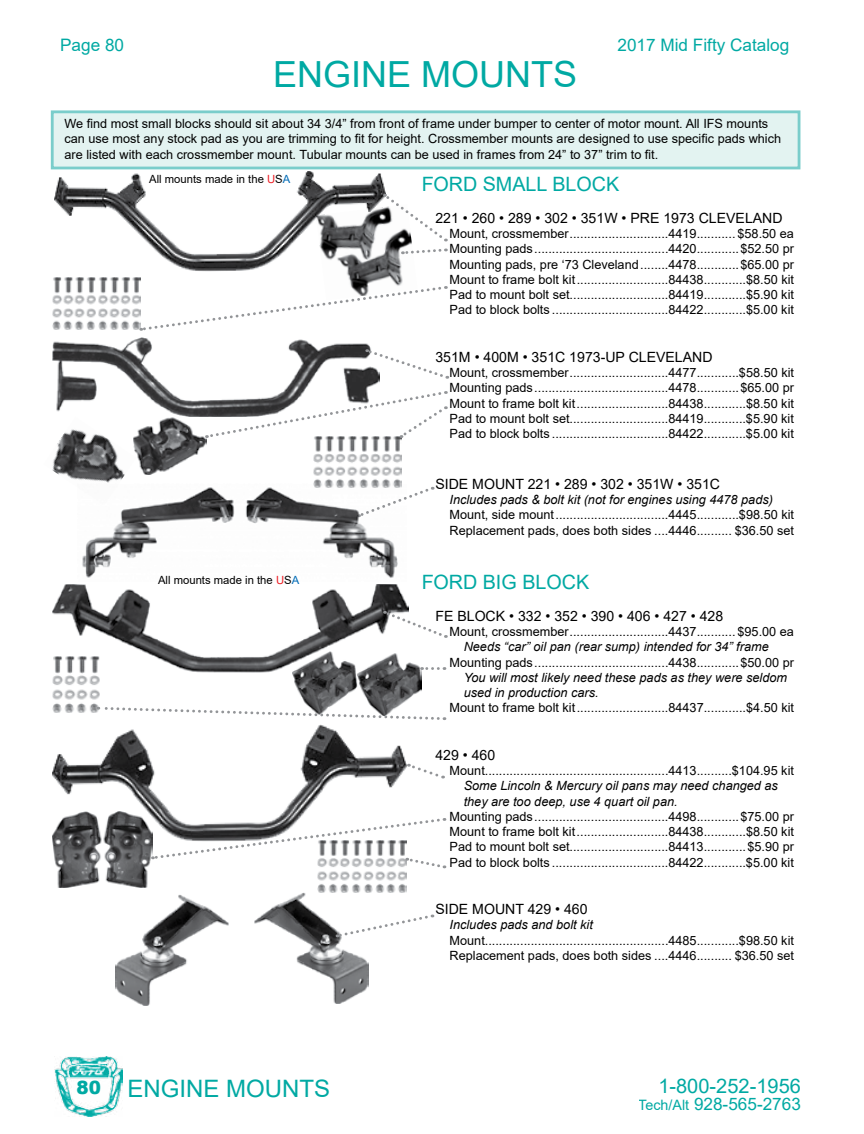
<style>
.page{position:relative;width:864px;height:1134px;background:#fff}
.page>*{position:absolute;margin:0;border:0;box-sizing:border-box;transform-origin:0 0}
.t1{font:36px "Arial";color:#00a9a3}
.t2{font:24px "Arial";color:#00a9a3}
.t3{font:20.1px "Arial";color:#00a9a3}
.t4{font:19.8px "Arial";color:#00a9a3}
.t5{font:900 18.3px "Arial";color:#00a9a3}
.t6{font:17.25px "Arial";color:#00a9a3}
.t7{font:14.1px "Arial";color:#000}
.t8{font:12.75px/15.3px "Arial";color:#000;text-align:justify}
.t9{font:italic 12.75px/15.3px "Arial";color:#000}
.t10{font:11.25px "Arial";color:#000}
.s1{color:#ed1d24}
.s2{color:#006bb6}
.s3{font-size:14.25px}
</style>
<div class="page">
<div style="left:51px;top:110px;width:749px;height:59px;background:#e3f3f1;border:3px solid #7acdcb"></div>
<img style="left:54px;top:171px;width:332px;height:101px">
<img style="left:316px;top:204px;width:96px;height:81px">
<img style="left:136px;top:417px;width:70px;height:57px">
<img style="left:52px;top:338px;width:328px;height:79px">
<img style="left:52px;top:429px;width:84px;height:54px">
<img style="left:52px;top:278px;width:89px;height:51px">
<img style="left:313px;top:439px;width:88px;height:45px">
<img style="left:52px;top:584px;width:356px;height:89px">
<img style="left:292px;top:651px;width:130px;height:54px">
<img style="left:52px;top:656px;width:48px;height:57px">
<img style="left:52px;top:724px;width:355px;height:93px">
<img style="left:52px;top:811px;width:100px;height:76px">
<img style="left:318px;top:871px;width:89px;height:22px">
<img style="left:255px;top:893px;width:113px;height:111px">
<img style="left:115px;top:894px;width:114px;height:111px">
<svg style="left:336px;top:914px;width:97px;height:25px"></svg>
<svg style="left:408px;top:763px;width:36px;height:16px"></svg>
<svg style="left:152px;top:817px;width:293px;height:52px"></svg>
<svg style="left:98px;top:705px;width:347px;height:15px"></svg>
<svg style="left:422px;top:667px;width:16px;height:3px"></svg>
<svg style="left:383px;top:610px;width:63px;height:28px"></svg>
<svg style="left:383px;top:193px;width:63px;height:48px"></svg>
<svg style="left:402px;top:247px;width:44px;height:9px"></svg>
<svg style="left:140px;top:285px;width:306px;height:46px"></svg>
<svg style="left:366px;top:348px;width:82px;height:31px"></svg>
<svg style="left:206px;top:390px;width:240px;height:49px"></svg>
<svg style="left:409px;top:487px;width:24px;height:11px"></svg>
<img style="left:82px;top:484px;width:325px;height:94px">
<img style="left:55px;top:1056px;width:68px;height:61px">
<h3 class="t6" style="left:60px;top:33px;width:66px">Page 80</h3>
<h1 class="t1" style="left:273px;top:49px;width:306px">ENGINE MOUNTS</h1>
<h3 class="t6" style="left:618px;top:33px;width:173px">2017 Mid Fifty Catalog</h3>
<p class="t8" style="left:64px;top:116px;width:718px;text-align:left">We find most small blocks should sit about 34 3/4” from front of frame under bumper to center of motor mount. All IFS mounts can use most any stock pad as you are trimming to fit for height. Crossmember mounts are designed to use specific pads which are listed with each crossmember mount. Tubular mounts can be used in frames from 24” to 37” trim to fit.</p>
<p class="t10" style="left:149px;top:172px;width:143px">All mounts made in the <span class="s1">U</span>S<span class="s2">A</span></p>
<h3 class="t4" style="left:421px;top:170px;width:200px">FORD SMALL BLOCK</h3>
<p class="t7" style="left:435px;top:208px;width:349px">221 • 260 • 289 • 302 • 351W • PRE 1973 CLEVELAND</p>
<p class="t8" style="left:450px;top:226px;width:346px">Mount, crossmember............................4419........... $58.50 ea Mounting pads......................................4420............$52.50 pr Mounting pads, pre ‘73 Cleveland........4478............$65.00 pr Mount to frame bolt kit..........................84438............$8.50 kit Pad to mount bolt set............................84419............$5.90 kit Pad to block bolts .................................84422............$5.00 kit</p>
<p class="t7" style="left:435px;top:347px;width:279px">351M • 400M • 351C 1973-UP CLEVELAND</p>
<p class="t8" style="left:450px;top:365px;width:346px">Mount, crossmember............................4477............$58.50 kit Mounting pads......................................4478............$65.00 pr Mount to frame bolt kit..........................84438............$8.50 kit Pad to mount bolt set............................84419............$5.90 kit Pad to block bolts .................................84422............$5.00 kit</p>
<p class="t7" style="left:435px;top:474px;width:286px">SIDE MOUNT 221 • 289 • 302 • 351W • 351C</p>
<p class="t9" style="left:450px;top:492px;width:325px">Includes pads &amp; bolt kit (not for engines using 4478 pads)</p>
<p class="t8" style="left:450px;top:507px;width:346px">Mount, side mount................................4445............$98.50 kit<br>Replacement pads, does both sides ....4446.......... $36.50 set</p>
<h3 class="t4" style="left:421px;top:568px;width:170px">FORD BIG BLOCK</h3>
<p class="t7" style="left:435px;top:606px;width:289px">FE BLOCK • 332 • 352 • 390 • 406 • 427 • 428</p>
<p class="t8" style="left:450px;top:624px;width:346px">Mount, crossmember............................4437........... $95.00 ea</p>
<p class="t9" style="left:464px;top:640px;width:307px">Needs “car” oil pan (rear sump) intended for 34” frame</p>
<p class="t8" style="left:450px;top:655px;width:346px">Mounting pads......................................4438............$50.00 pr</p>
<p class="t9" style="left:464px;top:670px;width:325px">You will most likely need these pads as they were seldom used in production cars.</p>
<p class="t8" style="left:450px;top:700px;width:346px">Mount to frame bolt kit..........................84437............$4.50 kit</p>
<p class="t7" style="left:435px;top:745px;width:61px">429 • 460</p>
<p class="t8" style="left:450px;top:763px;width:346px">Mount....................................................4413..........$104.95 kit</p>
<p class="t9" style="left:464px;top:778px;width:316px">Some Lincoln &amp; Mercury oil pans may need changed as they are too deep, use 4 quart oil pan.</p>
<p class="t8" style="left:450px;top:809px;width:346px">Mounting pads......................................4498............$75.00 pr Mount to frame bolt kit..........................84438............$8.50 kit Pad to mount bolt set............................84413............$5.90 pr Pad to block bolts .................................84422............$5.00 kit</p>
<p class="t7" style="left:435px;top:899px;width:154px">SIDE MOUNT 429 • 460</p>
<p class="t9" style="left:450px;top:917px;width:145px">Includes pads and bolt kit</p>
<p class="t8" style="left:450px;top:932px;width:346px">Mount....................................................4485............$98.50 kit<br>Replacement pads, does both sides ....4446.......... $36.50 set</p>
<p class="t10" style="left:158px;top:572px;width:143px">All mounts made in the <span class="s1">U</span>S<span class="s2">A</span></p>
<h3 class="t5" style="left:77px;top:1074px;width:26px">80</h3>
<h2 class="t2" style="left:128px;top:1072px;width:204px">ENGINE MOUNTS</h2>
<h3 class="t3" style="left:658px;top:1072px;width:144px">1-800-252-1956</h3>
<h3 class="t6" style="left:638px;top:1092px;width:164px"><span class="s3">Tech/Alt</span> 928-565-2763</h3>
</div>
